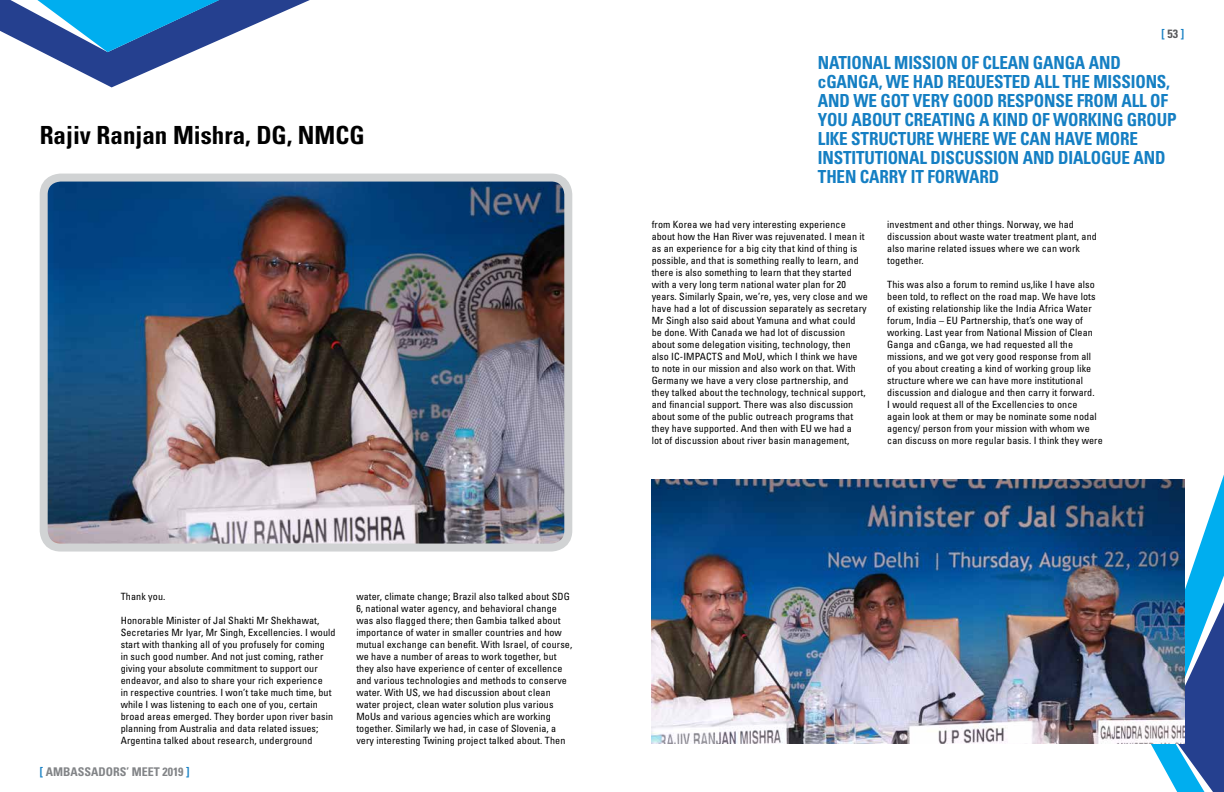
<style>
.page{position:relative;width:1224px;height:792px;background:#fff}
.page>*{position:absolute;margin:0;border:0;box-sizing:border-box;transform-origin:0 0}
.t1{font:700 condensed 25px "Univers LT Std";color:#000}
.t2{font:700 condensed 18px/19px "Univers LT Std";letter-spacing:-.01em;color:#157fc3;scale:.95 1}
.t3{font:700 condensed 12px "Univers LT Std";color:#828487}
.t4{font:700 condensed 12px "Univers LT Std";color:#157fc3}
.t5{font:condensed 10px/12px "Univers LT Std";letter-spacing:.01em;color:#000}
.s1{color:#157fc3}
.s2{color:#58595b}
</style>
<div class="page">
<svg style="left:0;top:0;width:310px;height:87px"></svg>
<svg style="left:1140px;top:474px;width:84px;height:318px"></svg>
<img style="left:652px;top:480px;width:532px;height:264px">
<img style="left:49px;top:183px;width:514px;height:360px">
<div style="left:40px;top:174px;width:532px;height:378px;border:8px solid #d1d3d4;border-radius:17px"></div>
<h1 class="t1" style="left:40px;top:120px;width:326px">RAJIV RANJAN MISHRA, DG, NMCG</h1>
<p class="t5" style="left:121px;top:590px;width:46px">Thank you.</p>
<p class="t5" style="left:121px;top:614px;width:216px">Honorable Minister of Jal Shakti Mr Shekhawat, Secretaries Mr Iyar, Mr Singh, Excellencies. I would start with thanking all of you profusely for coming<br>in such good number. And not just coming, rather giving your absolute commitment to support our endeavor, and also to share your rich experience<br>in respective countries. I won’t take much time, but while I was listening to each one of you, certain broad areas emerged. They border upon river basin planning from Australia and data related issues; Argentina talked about research, underground</p>
<p class="t3" style="left:40px;top:764px;width:151px"><span class="s1">[</span> AMBASSADORS’ MEET 2019 <span class="s1">]</span></p>
<p class="t5" style="left:356px;top:590px;width:217px">water, climate change; Brazil also talked about SDG 6, national water agency, and behavioral change was also flagged there; then Gambia talked about importance of water in smaller countries and how mutual exchange can benefit. With Israel, of course, we have a number of areas to work together, but they also have experience of center of excellence and various technologies and methods to conserve water. With US, we had discussion about clean water project, clean water solution plus various MoUs and various agencies which are working together. Similarly we had, in case of Slovenia, a very interesting Twining project talked about. Then</p>
<p class="t4" style="left:1162px;top:26px;width:24px">[<span class="s2">53</span>]</p>
<h2 class="t2" style="left:818px;top:53px;width:23px">NATIONA</h2>
<h2 class="t2" style="left:883px;top:53px;width:36px">L MISSION</h2>
<h2 class="t2" style="left:961px;top:53px;width:51px">OF CLEAN</h2>
<h2 class="t2" style="left:1033px;top:53px;width:23px">GANGA</h2>
<h2 class="t2" style="left:1089px;top:53px;width:12px">AND</h2>
<h2 class="t2" style="left:818px;top:72px;width:32px">CGANGA</h2>
<h2 class="t2" style="left:879px;top:72px;width:123px">, WE HAD REQUESTED</h2>
<h2 class="t2" style="left:1034px;top:72px;width:73px">ALL THE MISSIONS</h2>
<h2 class="t2" style="left:1166px;top:72px;width:5px">,</h2>
<h2 class="t2" style="left:818px;top:91px;width:12px">AND</h2>
<h2 class="t2" style="left:853px;top:91px;width:40px">WE GOT</h2>
<h2 class="t2" style="left:913px;top:91px;width:11px">VERY</h2>
<h2 class="t2" style="left:953px;top:91px;width:12px">GOOD</h2>
<h2 class="t2" style="left:997px;top:91px;width:11px">RESPONSE</h2>
<h2 class="t2" style="left:1077px;top:91px;width:20px">FROM</h2>
<h2 class="t2" style="left:1121px;top:91px;width:51px">ALL OF</h2>
<h2 class="t2" style="left:818px;top:110px;width:111px">YOU ABOUT CREATING</h2>
<h2 class="t2" style="left:818px;top:110px;width:377px;text-indent:161px">A KIND OF WORKING GROUP<br>LIKE STRUCTURE WHERE WE CAN HAVE MORE<br>INSTIT</h2>
<h2 class="t2" style="left:864px;top:148px;width:22px">UTIONA</h2>
<h2 class="t2" style="left:920px;top:148px;width:68px">L DISCUSSION</h2>
<h2 class="t2" style="left:1023px;top:148px;width:12px">AND</h2>
<h2 class="t2" style="left:1058px;top:148px;width:92px">DIALOGUEAND</h2>
<h2 class="t2" style="left:818px;top:167px;width:65px">THEN CARRY</h2>
<h2 class="t2" style="left:911px;top:167px;width:73px">IT FORWARD</h2>
<p class="t5" style="left:652px;top:218px;width:218px">from Korea we had very interesting experience about how the Han River was rejuvenated. I mean it as an experience for a big city that kind of thing is possible, and that is something really to learn, and there is also something to learn that they started with a very long term national water plan for 20 years. Similarly Spain, we’re, yes, very close and we have had a lot of discussion separately as secretary Mr Singh also said about Yamuna and what could be done. With Canada we had lot of discussion about some delegation visiting, technology, then also IC-IMPACTS and MoU, which I think we have to note in our mission and also work on that. With Germany we have a very close partnership, and they talked about the technology, technical support, and financial support. There was also discussion about some of the public outreach programs that they have supported. And then with EU we had a<br>lot of discussion about river basin management,</p>
<p class="t5" style="left:887px;top:218px;width:211px">investment and other things. Norway, we had discussion about waste water treatment plant, and also marine related issues where we can work together.</p>
<p class="t5" style="left:887px;top:278px;width:217px">This was also a forum to remind us,like I have also been told, to reflect on the road map. We have lots of existing relationship like the India Africa Water forum, India – EU Partnership, that’s one way of working. Last year from National Mission of Clean Ganga and cGanga, we had requested all the missions, and we got very good response from all<br>of you about creating a kind of working group like structure where we can have more institutional discussion and dialogue and then carry it forward.<br>I would request all of the Excellencies to once again look at them or may be nominate some nodal agency/ person from your mission with whom we can discuss on more regular basis. I think they were</p>
</div>
